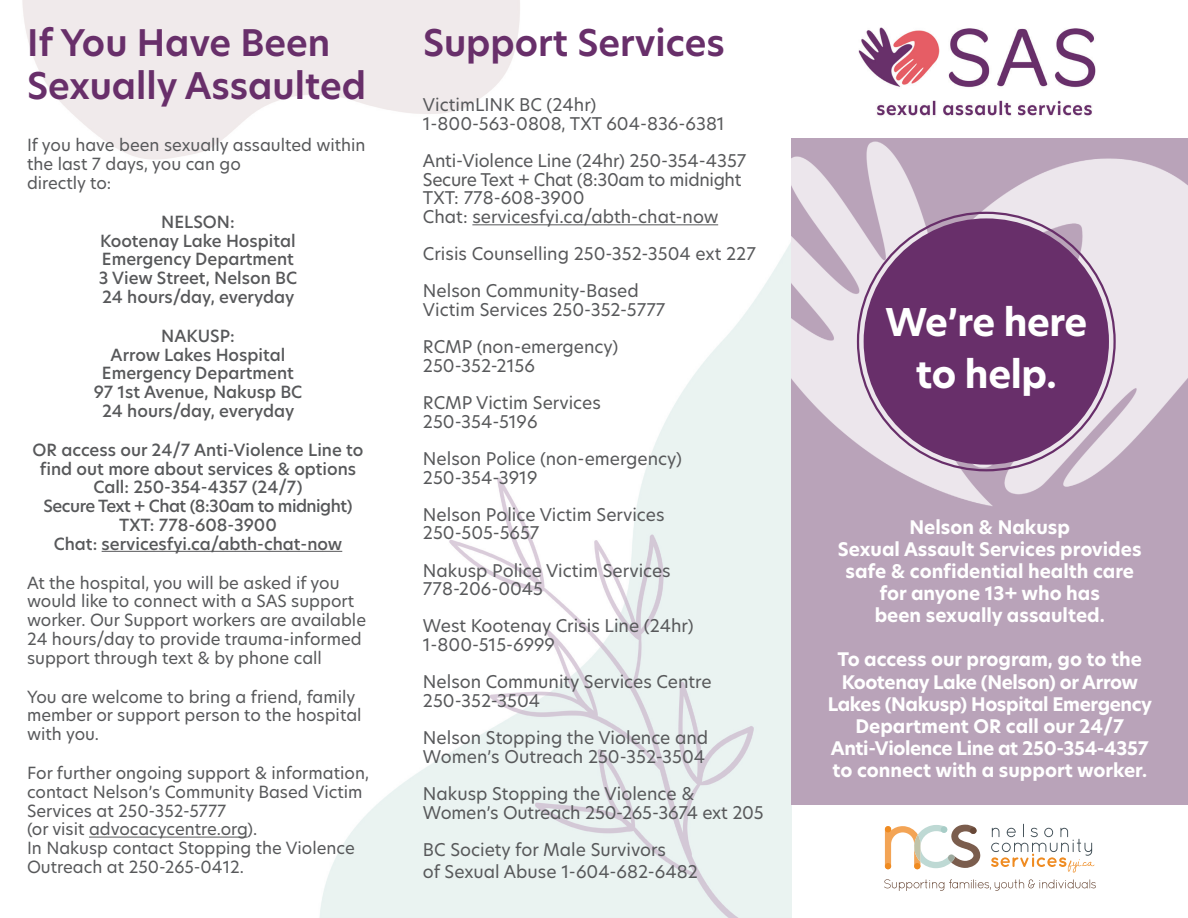
<style>
.page{position:relative;width:1188px;height:918px;background:#fff}
.page>*{position:absolute;margin:0;border:0;box-sizing:border-box;transform-origin:0 0}
.t1{font:700 37.5px/52.5px "Hero New";letter-spacing:-.01em;color:#fff;text-align:center}
.t2{font:600 36px/43.5px "Hero New";color:#682f6a}
.t3{font:700 18.3px/22px "Hero New";letter-spacing:-.02em;color:#fff;text-align:center}
.t4{font:700 18.3px/22px "Hero New";color:#fff;text-align:center}
.t5{font:17.25px/37px "Hero New";color:#57585a}
.t6{font:16.5px/18.8px "Hero New";color:#57585a}
.t7{font:500 16.5px/18.8px "Hero New";color:#57585a;text-align:center}
</style>
<div class="page">
<img style="left:22px;top:0;width:770px;height:918px">
<div style="left:792px;top:138px;width:396px;height:667px;background:#b9a3b9"></div>
<hr style="left:472px;top:224px;width:246px;height:1px;background:#57585a">
<hr style="left:102px;top:551px;width:240px;height:1px;background:#57585a">
<hr style="left:89px;top:837px;width:159px;height:1px;background:#57585a">
<svg style="left:885px;top:825px;width:96px;height:44px"></svg>
<svg style="left:991px;top:824px;width:103px;height:48px"></svg>
<svg style="left:884px;top:879px;width:212px;height:12px"></svg>
<img style="left:858px;top:27px;width:238px;height:89px">
<img style="left:792px;top:141px;width:396px;height:365px">
<div style="left:864px;top:218px;width:245px;height:247px;background:#682f6a;border-radius:50%"></div>
<h2 class="t2" style="left:27px;top:21px;width:341px">If You Have Been<br>Sexually Assaulted</h2>
<h2 class="t2" style="left:423px;top:21px;width:303px">Support Services</h2>
<p class="t5" style="left:423px;top:95px;width:303px;line-height:18.8px">VictimLINK BC (24hr)<br>1-800-563-0808, TXT 604-836-6381</p>
<p class="t5" style="left:423px;top:151px;width:325px;line-height:18.8px">Anti-Violence Line (24hr) 250-354-4357<br>Secure Text + Chat (8:30am to midnight TXT: 778-608-3900<br>Chat: servicesfyi.ca/abth-chat-now</p>
<p class="t5" style="left:423px;top:235px;width:334px">Crisis Counselling 250-352-3504 ext 227<br>Nelson Community-Based</p>
<p class="t5" style="left:423px;top:291px;width:244px">Victim Services 250-352-5777<br>RCMP (non-emergency)</p>
<p class="t5" style="left:423px;top:347px;width:179px">250-352-2156<br>RCMP Victim Services</p>
<p class="t5" style="left:423px;top:403px;width:260px">250-354-5196<br>Nelson Police (non-emergency)</p>
<p class="t5" style="left:423px;top:458px;width:243px">250-354-3919<br>Nelson Police Victim Services</p>
<p class="t5" style="left:423px;top:514px;width:249px">250-505-5657<br>Nakusp Police Victim Services</p>
<p class="t5" style="left:423px;top:570px;width:272px">778-206-0045<br>West Kootenay Crisis Line (24hr)</p>
<p class="t5" style="left:423px;top:626px;width:290px">1-800-515-6999<br>Nelson Community Services Centre</p>
<p class="t5" style="left:423px;top:682px;width:287px">250-352-3504<br>Nelson Stopping the Violence and</p>
<p class="t5" style="left:423px;top:738px;width:284px">Women’s Outreach 250-352-3504<br>Nakusp Stopping the Violence &amp;</p>
<p class="t5" style="left:423px;top:794px;width:342px">Women’s Outreach 250-265-3674 ext 205<br>BC Society for Male Survivors</p>
<p class="t5" style="left:423px;top:853px;width:276px">of Sexual Abuse 1-604-682-6482</p>
<p class="t6" style="left:27px;top:136px;width:340px">If you have been sexually assaulted within the last 7 days, you can go<br>directly to:</p>
<p class="t7" style="left:99px;top:212px;width:200px">NELSON:<br>Kootenay Lake Hospital<br>Emergency Department<br>3 View Street, Nelson BC<br>24 hours/day, everyday</p>
<p class="t7" style="left:94px;top:326px;width:210px">NAKUSP:<br>Arrow Lakes Hospital<br>Emergency Department<br>97 1st Avenue, Nakusp BC<br>24 hours/day, everyday</p>
<p class="t7" style="left:33px;top:440px;width:332px">OR access our 24/7 Anti-Violence Line to find out more about services &amp; options Call: 250-354-4357 (24/7)<br>Secure Text + Chat (8:30am to midnight)<br>TXT: 778-608-3900<br>Chat: servicesfyi.ca/abth-chat-now</p>
<p class="t6" style="left:27px;top:573px;width:341px">At the hospital, you will be asked if you would like to connect with a SAS support worker. Our Support workers are available 24 hours/day to provide trauma-informed support through text &amp; by phone call</p>
<p class="t6" style="left:27px;top:687px;width:336px">You are welcome to bring a friend, family member or support person to the hospital with you.</p>
<p class="t6" style="left:27px;top:763px;width:343px">For further ongoing support &amp; information, contact Nelson’s Community Based Victim Services at 250-352-5777<br>(or visit advocacycentre.org).<br>In Nakusp contact Stopping the Violence Outreach at 250-265-0412.</p>
<h1 class="t1" style="left:885px;top:296px;width:203px">We’re here to help.</h1>
<p class="t4" style="left:838px;top:516px;width:305px">Nelson &amp; Nakusp<br>Sexual Assault Services provides safe &amp; confidential health care for anyone 13+ who has<br>been sexually assaulted.</p>
<p class="t3" style="left:828px;top:649px;width:326px">To access our program, go to the<br>Kootenay Lake (Nelson) or Arrow<br>Lakes (Nakusp) Hospital Emergency<br>Department OR call our 24/7<br>Anti-Violence Line at 250-354-4357 to connect with a support worker.</p>
</div>
